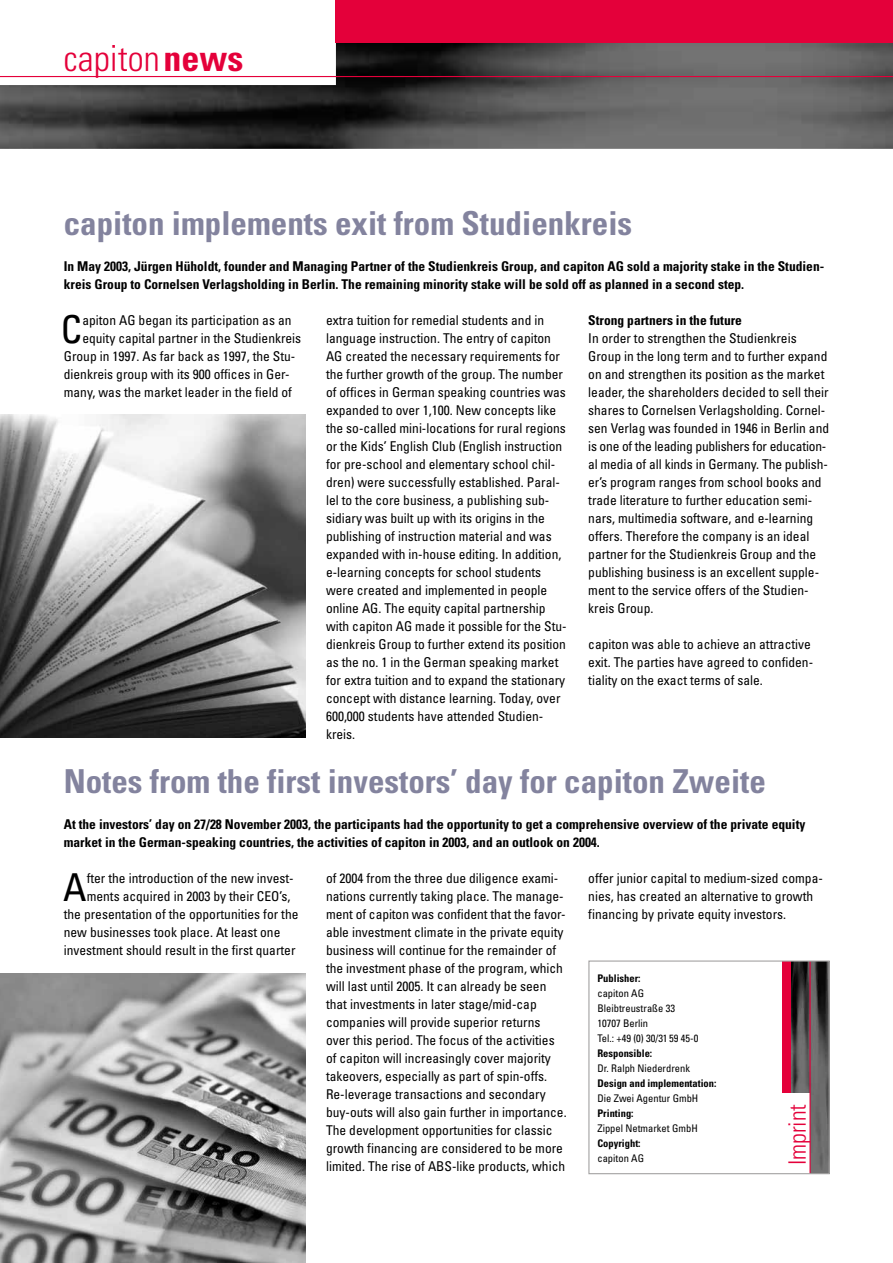
<style>
.page{position:relative;width:893px;height:1263px;background:#fff}
.page>*{position:absolute;margin:0;border:0;box-sizing:border-box;transform-origin:0 0}
.t1{font:condensed 38.4px "Univers";color:#000}
.t2{font:300 condensed 36px "Univers";color:#e4003a}
.t3{font:700 condensed 33px "Univers";color:#83839e}
.t4{font:300 condensed 24px "Univers";color:#e4003a}
.t5{font:condensed 13.5px/18px "Univers";color:#000}
.t6{font:700 condensed 13.5px/18px "Univers";color:#000}
.t7{font:condensed 10.5px/15px "Univers";color:#000}
.t8{font:700 condensed 10.5px "Univers";color:#000}
.s1{font-weight:700}
</style>
<div class="page">
<img style="left:0;top:415px;width:305px;height:322px">
<img style="left:0;top:974px;width:305px;height:289px">
<img style="left:0;top:43px;width:893px;height:106px">
<hr style="left:0;top:76px;width:893px;height:1px;background:#e4003a">
<img style="left:791px;top:962px;width:37px;height:210px">
<div style="left:782px;top:961px;width:9px;height:138px;background:#e4003a"></div>
<div style="left:782px;top:1093px;width:28px;height:81px;background:#fff"></div>
<hr style="left:809px;top:961px;width:2px;height:213px;background:#e4003a">
<div style="left:588px;top:960px;width:242px;height:214px;border:1px solid #a4a3a3"></div>
<div style="left:336px;top:0;width:557px;height:43px;background:#e4003a"></div>
<h2 class="t2" style="left:64px;top:37px;width:181px">capiton<span class="s1">news</span></h2>
<h3 class="t3" style="left:64px;top:203px;width:570px">capiton implements exit from Studienkreis</h3>
<p class="t6" style="left:64px;top:257px;width:762px">In May 2003, Jürgen Hüholdt, founder and Managing Partner of the Studienkreis Group, and capiton AG sold a majority stake in the Studien&shy;kreis Group to Cornelsen Verlagsholding in Berlin. The remaining minority stake will be sold off as planned in a second step.</p>
<h1 class="t1" style="left:61px;top:305px;width:23px">C</h1>
<p class="t5" style="left:82px;top:311px;width:211px">apiton AG began its participation as an</p>
<p class="t5" style="left:82px;top:329px;width:220px">equity capital partner in the Studienkreis</p>
<p class="t5" style="left:64px;top:347px;width:233px">Group in 1997. As far back as 1997, the Stu-</p>
<p class="t5" style="left:64px;top:365px;width:227px">dienkreis group with its 900 offices in Ger-</p>
<p class="t5" style="left:64px;top:383px;width:230px">many, was the market leader in the field of</p>
<p class="t5" style="left:326px;top:311px;width:242px">extra tuition for remedial students and in language instruction. The entry of capiton AG created the necessary requirements for the further growth of the group. The number of offices in German speaking countries was expanded to over 1,100. New concepts like the so-called mini-locations for rural regions or the Kids’ English Club (English instruction for pre-school and elementary school chil&shy;dren) were successfully established. Paral&shy;lel to the core business, a publishing sub&shy;sidiary was built up with its origins in the publishing of instruction material and was expanded with in-house editing. In addition, e-learning concepts for school students were created and implemented in people online AG. The equity capital partnership with capiton AG made it possible for the Stu&shy;dienkreis Group to further extend its position as the no. 1 in the German speaking market for extra tuition and to expand the stationary concept with distance learning. Today, over 600,000 students have attended Studien&shy;kreis.</p>
<p class="t6" style="left:588px;top:311px;width:155px">Strong partners in the future</p>
<p class="t5" style="left:588px;top:329px;width:242px">In order to strengthen the Studienkreis Group in the long term and to further expand on and strengthen its position as the market leader, the shareholders decided to sell their shares to Cornelsen Verlagsholding. Cornel&shy;sen Verlag was founded in 1946 in Berlin and is one of the leading publishers for education&shy;al media of all kinds in Germany. The publish&shy;er’s program ranges from school books and trade literature to further education semi&shy;nars, multimedia software, and e-learning offers. Therefore the company is an ideal partner for the Studienkreis Group and the publishing business is an excellent supple&shy;ment to the service offers of the Studien&shy;kreis Group.</p>
<p class="t5" style="left:588px;top:635px;width:225px;text-align:justify">capiton was able to achieve an attractive exit. The parties have agreed to confiden&shy;tiality on the exact terms of sale.</p>
<h3 class="t3" style="left:64px;top:761px;width:704px">Notes from the first investors’ day for capiton Zweite</h3>
<p class="t6" style="left:64px;top:815px;width:743px">At the investors’ day on 27/28 November 2003, the participants had the opportunity to get a comprehensive overview of the private equity market in the German-speaking countries, the activities of capiton in 2003, and an outlook on 2004.</p>
<h1 class="t1" style="left:63px;top:863px;width:25px">A</h1>
<p class="t5" style="left:87px;top:869px;width:208px">fter the introduction of the new invest-</p>
<p class="t5" style="left:87px;top:887px;width:205px">ments acquired in 2003 by their CEO’s,</p>
<p class="t5" style="left:64px;top:905px;width:236px">the presentation of the opportunities for the</p>
<p class="t5" style="left:64px;top:923px;width:218px">new businesses took place. At least one</p>
<p class="t5" style="left:64px;top:941px;width:233px">investment should result in the first quarter</p>
<p class="t5" style="left:326px;top:869px;width:242px">of 2004 from the three due diligence exami&shy;nations currently taking place. The manage&shy;ment of capiton was confident that the favor-- able investment climate in the private equity business will continue for the remainder of the investment phase of the program, which will last until 2005. It can already be seen that investments in later stage/mid-cap companies will provide superior returns over this period. The focus of the activities of capiton will increasingly cover majority takeovers, especially as part of spin-offs.<br>Re-leverage transactions and secondary buy-outs will also gain further in importance.<br>The development opportunities for classic growth financing are considered to be more limited. The rise of ABS-like products, which</p>
<p class="t5" style="left:588px;top:869px;width:236px">offer junior capital to medium-sized compa&shy;nies, has created an alternative to growth financing by private equity investors.</p>
<p class="t8" style="left:597px;top:972px;width:45px">Publisher:</p>
<p class="t7" style="left:597px;top:986px;width:102px">capiton AG<br>Bleibtreustraße 33<br>10707 Berlin<br>Tel.: +49 (0) 30/31 59 45-0</p>
<p class="t8" style="left:597px;top:1047px;width:56px">Responsible:</p>
<p class="t7" style="left:597px;top:1061px;width:94px">Dr. Ralph Niederdrenk</p>
<p class="t8" style="left:597px;top:1077px;width:120px">Design and implementation:</p>
<p class="t7" style="left:597px;top:1091px;width:102px">Die Zwei Agentur GmbH</p>
<p class="t8" style="left:597px;top:1107px;width:38px">Printing:</p>
<p class="t7" style="left:597px;top:1121px;width:102px">Zippel Netmarket GmbH</p>
<p class="t8" style="left:597px;top:1137px;width:45px">Copyright:</p>
<p class="t7" style="left:597px;top:1151px;width:48px">capiton AG</p>
<h3 class="t4" style="left:783px;top:1165px;width:63px;rotate:-90deg">Imprint</h3>
</div>
